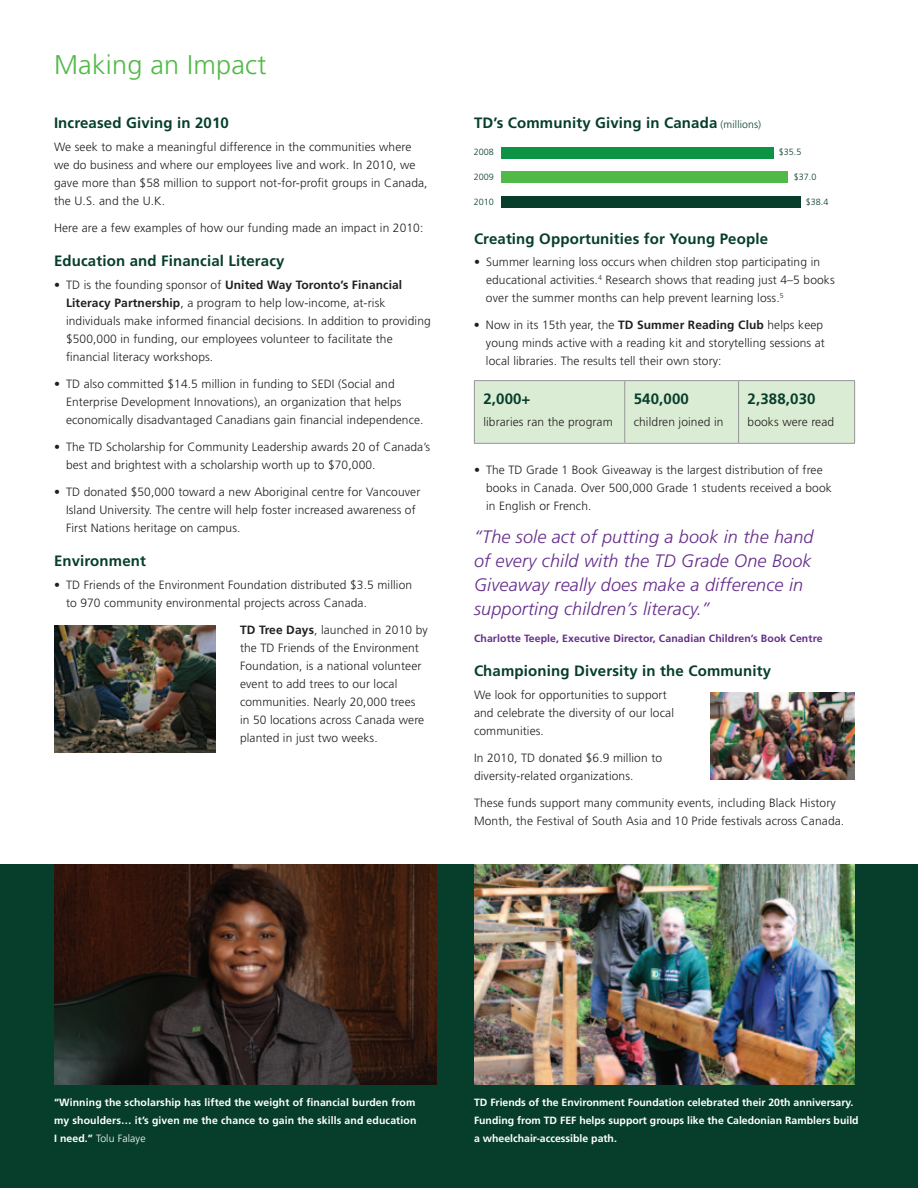
<style>
.page{position:relative;width:918px;height:1188px;background:#fff}
.page>*{position:absolute;margin:0;border:0;box-sizing:border-box;transform-origin:0 0}
.t1{font:300 27px "Frutiger";letter-spacing:.01em;color:#51b948}
.t2{font:italic 300 18px/24px "Frutiger";letter-spacing:.01em;color:#642d89}
.t3{font:700 15px "Frutiger";letter-spacing:.01em;color:#073e2b}
.t4{font:300 12px/18px "Frutiger";letter-spacing:.01em;color:#231f20}
.t5{font:700 10.5px/18px "Frutiger";color:#fff;text-align:justify}
.t6{font:700 10.5px "Frutiger";letter-spacing:.01em;color:#642d89}
.t7{font:300 9px "Frutiger";color:#073e2b}
.s1{font-weight:700}
.s2{font-weight:300;font-size:10.5px}
.s3{font-weight:300}
</style>
<div class="page">
<div style="left:0;top:864px;width:918px;height:324px;background:#073e2b"></div>
<div style="left:501px;top:147px;width:273px;height:12px;background:#0d9344"></div>
<div style="left:501px;top:171px;width:287px;height:12px;background:#51b948"></div>
<div style="left:501px;top:196px;width:300px;height:12px;background:#073e2b"></div>
<div style="left:475px;top:381px;width:379px;height:62px;background:#dbecd4"></div>
<hr style="left:474px;top:380px;width:151px;height:1px;background:#939598">
<hr style="left:474px;top:381px;width:1px;height:62px;background:#939598">
<hr style="left:625px;top:380px;width:114px;height:1px;background:#939598">
<hr style="left:624px;top:381px;width:1px;height:62px;background:#939598">
<hr style="left:739px;top:380px;width:116px;height:1px;background:#939598">
<hr style="left:738px;top:381px;width:1px;height:62px;background:#939598">
<hr style="left:854px;top:381px;width:1px;height:62px;background:#939598">
<hr style="left:474px;top:443px;width:151px;height:1px;background:#939598">
<hr style="left:625px;top:443px;width:114px;height:1px;background:#939598">
<hr style="left:739px;top:443px;width:116px;height:1px;background:#939598">
<img style="left:54px;top:864px;width:382px;height:220px">
<img style="left:474px;top:864px;width:381px;height:220px">
<img style="left:54px;top:625px;width:162px;height:128px">
<img style="left:711px;top:693px;width:144px;height:86px">
<h2 class="t1" style="left:54px;top:50px;width:214px">Making an Impact</h2>
<h3 class="t3" style="left:54px;top:114px;width:176px">Increased Giving in 2010</h3>
<p class="t4" style="left:54px;top:138px;width:375px">We seek to make a meaningful difference in the communities where we do business and where our employees live and work. In 2010, we gave more than $58 million to support not-for-profit groups in Canada, the U.S. and the U.K.</p>
<p class="t4" style="left:54px;top:219px;width:371px">Here are a few examples of how our funding made an impact in 2010:</p>
<h3 class="t3" style="left:54px;top:252px;width:232px">Education and Financial Literacy</h3>
<p class="t4" style="left:66px;top:276px;width:366px;text-indent:-12px">• TD is the founding sponsor of <span class="s1">United Way Toronto’s Financial Literacy Partnership</span>, a program to help low-income, at-risk individuals make informed financial decisions. In addition to providing $500,000 in funding, our employees volunteer to facilitate the financial literacy workshops.</p>
<p class="t4" style="left:66px;top:375px;width:359px;text-indent:-12px">• TD also committed $14.5 million in funding to SEDI (Social and<br>Enterprise Development Innovations), an organization that helps economically disadvantaged Canadians gain financial independence.</p>
<p class="t4" style="left:66px;top:438px;width:366px;text-indent:-12px">• The TD Scholarship for Community Leadership awards 20 of Canada’s best and brightest with a scholarship worth up to $70,000.</p>
<p class="t4" style="left:66px;top:483px;width:356px;text-indent:-12px">• TD donated $50,000 toward a new Aboriginal centre for Vancouver<br>Island University. The centre will help foster increased awareness of<br>First Nations heritage on campus.</p>
<h3 class="t3" style="left:54px;top:552px;width:94px">Environment</h3>
<p class="t4" style="left:66px;top:576px;width:348px;text-indent:-12px">• TD Friends of the Environment Foundation distributed $3.5 million to 970 community environmental projects across Canada.</p>
<p class="t4" style="left:240px;top:621px;width:189px"><span class="s1">TD Tree Days</span>, launched in 2010 by the TD Friends of the Environment<br>Foundation, is a national volunteer event to add trees to our local communities. Nearly 20,000 trees in 50 locations across Canada were planted in just two weeks.</p>
<p class="t3" style="left:474px;top:114px;width:289px">TD’s Community Giving in Canada <span class="s2">(millions)</span></p>
<p class="t7" style="left:474px;top:147px;width:22px">2008</p>
<p class="t7" style="left:779px;top:147px;width:24px">$35.5</p>
<p class="t7" style="left:474px;top:172px;width:22px">2009</p>
<p class="t7" style="left:794px;top:172px;width:24px">$37.0</p>
<p class="t7" style="left:474px;top:197px;width:22px">2010</p>
<p class="t7" style="left:806px;top:197px;width:24px">$38.4</p>
<h3 class="t3" style="left:474px;top:230px;width:296px">Creating Opportunities for Young People</h3>
<p class="t4" style="left:486px;top:253px;width:350px;text-indent:-12px">• Summer learning loss occurs when children stop participating in educational activities.<sup>4</sup> Research shows that reading just 4–5 books over the summer months can help prevent learning loss.<sup>5</sup></p>
<p class="t4" style="left:486px;top:316px;width:340px;text-indent:-12px">• Now in its 15th year, the <span class="s1">TD Summer Reading Club</span> helps keep young minds active with a reading kit and storytelling sessions at local libraries. The results tell their own story:</p>
<p class="t3" style="left:483px;top:390px;width:49px">2,000+</p>
<p class="t4" style="left:483px;top:413px;width:131px">libraries ran the program</p>
<p class="t3" style="left:748px;top:390px;width:69px">2,388,030</p>
<p class="t4" style="left:748px;top:413px;width:88px">books were read</p>
<p class="t4" style="left:486px;top:461px;width:347px;text-indent:-12px">• The TD Grade 1 Book Giveaway is the largest distribution of free books in Canada. Over 500,000 Grade 1 students received a book in English or French.</p>
<p class="t2" style="left:474px;top:525px;width:341px">“The sole act of putting a book in the hand of every child with the TD Grade One Book Giveaway really does make a difference in supporting children’s literacy.”</p>
<p class="t6" style="left:474px;top:632px;width:350px">Charlotte Teeple, Executive Director, Canadian Children’s Book Centre</p>
<h3 class="t3" style="left:474px;top:662px;width:299px">Championing Diversity in the Community</h3>
<p class="t4" style="left:474px;top:686px;width:202px">We look for opportunities to support and celebrate the diversity of our local communities.</p>
<p class="t4" style="left:474px;top:749px;width:190px">In 2010, TD donated $6.9 million to diversity-related organizations.</p>
<p class="t4" style="left:474px;top:794px;width:372px">These funds support many community events, including Black History<br>Month, the Festival of South Asia and 10 Pride festivals across Canada.</p>
<p class="t3" style="left:634px;top:390px;width:57px">540,000</p>
<p class="t4" style="left:634px;top:413px;width:91px">children joined in</p>
<p class="t5" style="left:54px;top:1093px;width:364px">“Winning the scholarship has lifted the weight of financial burden from my shoulders… it’s given me the chance to gain the skills and education I need.” <span class="s3">Tolu Falaye</span></p>
<p class="t5" style="left:474px;top:1093px;width:386px;text-align:left">TD Friends of the Environment Foundation celebrated their 20th anniversary.<br>Funding from TD FEF helps support groups like the Caledonian Ramblers build a wheelchair-accessible path.</p>
</div>
